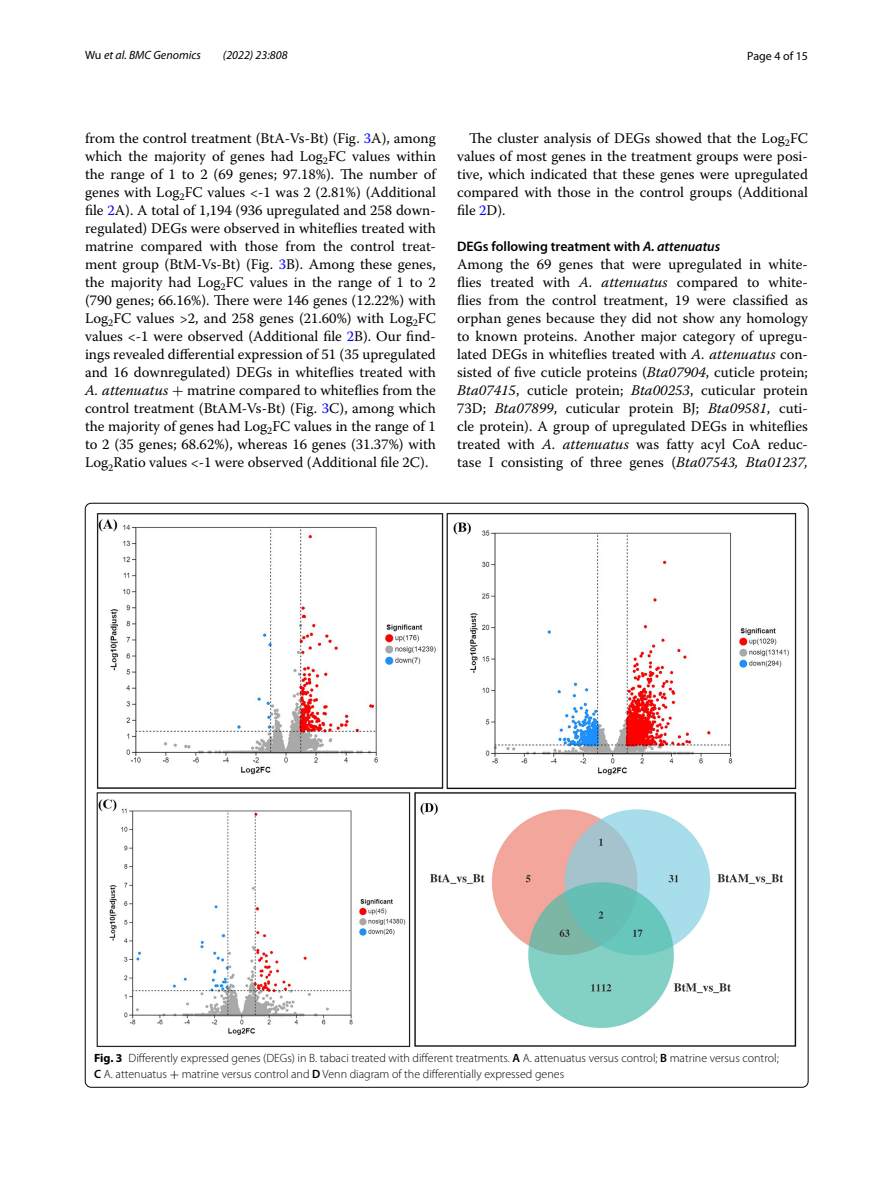
<style>
.page{position:relative;width:893px;height:1187px;background:#fff}
.page>*{position:absolute;margin:0;border:0;box-sizing:border-box;transform-origin:0 0}
.t1{font:14.7px/18px "Warnock Pro";color:#000;text-align:justify}
.t2{font:600 13.8px "Myriad Pro";color:#000}
.t3{font:300 12px/15px "Myriad Pro";color:#000}
.t4{font:italic 12px "Myriad Pro";color:#000}
.t5{font:12px "Myriad Pro";color:#000}
.s1{font-style:normal}
.s2{color:#00f}
.s3{font-style:italic}
.s4{font-family:"MTSY"}
.s5{font-weight:700}
.s6{font-weight:600}
.s7{font-family:"MTSY";font-weight:400}
</style>
<div class="page">
<img style="left:96px;top:512px;width:701px;height:535px">
<p class="t4" style="left:85px;top:48px;width:118px"><span class="s1">Wu</span> et al. BMC Genomics</p>
<p class="t4" style="left:223px;top:48px;width:66px">(2022) 23:808</p>
<p class="t5" style="left:747px;top:48px;width:62px">Page 4 of 15</p>
<p class="t1" style="left:85px;top:128px;width:352px">from the control treatment (BtA-Vs-Bt) (Fig. <span class="s2">3</span>A), among which the majority of genes had Log<sub>2</sub>FC values within the range of 1 to 2 (69 genes; 97.18%). The number of genes with Log<sub>2</sub>FC values &lt;-1 was 2 (2.81%) (Additional file <span class="s2">2</span>A). A total of 1,194 (936 upregulated and 258 down&shy;regulated) DEGs were observed in whiteflies treated with matrine compared with those from the control treat&shy;ment group (BtM-Vs-Bt) (Fig. <span class="s2">3</span>B). Among these genes, the majority had Log<sub>2</sub>FC values in the range of 1 to 2 (790 genes; 66.16%). There were 146 genes (12.22%) with Log<sub>2</sub>FC values &gt;2, and 258 genes (21.60%) with Log<sub>2</sub>FC values &lt;-1 were observed (Additional file <span class="s2">2</span>B). Our find&shy;ings revealed differential expression of 51 (35 upregulated and 16 downregulated) DEGs in whiteflies treated with <span class="s3">A. attenuatus</span> <span class="s4">+</span> matrine compared to whiteflies from the control treatment (BtAM-Vs-Bt) (Fig. <span class="s2">3</span>C), among which the majority of genes had Log<sub>2</sub>FC values in the range of 1 to 2 (35 genes; 68.62%), whereas 16 genes (31.37%) with Log<sub>2</sub>Ratio values &lt;-1 were observed (Additional file 2C).</p>
<p class="t1" style="left:457px;top:128px;width:352px;text-indent:12px">The cluster analysis of DEGs showed that the Log<sub>2</sub>FC values of most genes in the treatment groups were posi&shy;tive, which indicated that these genes were upregulated compared with those in the control groups (Additional file <span class="s2">2</span>D).</p>
<p class="t2" style="left:457px;top:237px;width:265px">DEGs following treatment with <span class="s3">A. attenuatus</span></p>
<p class="t1" style="left:457px;top:254px;width:352px">Among the 69 genes that were upregulated in white&shy;flies treated with <span class="s3">A. attenuatus</span> compared to white&shy;flies from the control treatment, 19 were classified as orphan genes because they did not show any homology to known proteins. Another major category of upregu&shy;lated DEGs in whiteflies treated with <span class="s3">A. attenuatus</span> con&shy;sisted of five cuticle proteins (<span class="s3">Bta07904</span>, cuticle protein; <span class="s3">Bta07415</span>, cuticle protein; <span class="s3">Bta00253</span>, cuticular protein 73D; <span class="s3">Bta07899</span>, cuticular protein BJ; <span class="s3">Bta09581</span>, cuti&shy;cle protein). A group of upregulated DEGs in whiteflies treated with <span class="s3">A. attenuatus</span> was fatty acyl CoA reduc&shy;tase I consisting of three genes (<span class="s3">Bta07543, Bta01237,</span></p>
<p class="t3" style="left:94px;top:1051px;width:686px"><span class="s5">Fig. 3</span> Differently expressed genes (DEGs) in B. tabaci treated with different treatments. <span class="s6">A</span> A. attenuatus versus control; <span class="s6">B</span> matrine versus control;<br><span class="s6">C</span> A. attenuatus <span class="s7">+</span> matrine versus control and <span class="s6">D</span> Venn diagram of the differentially expressed genes</p>
</div>
